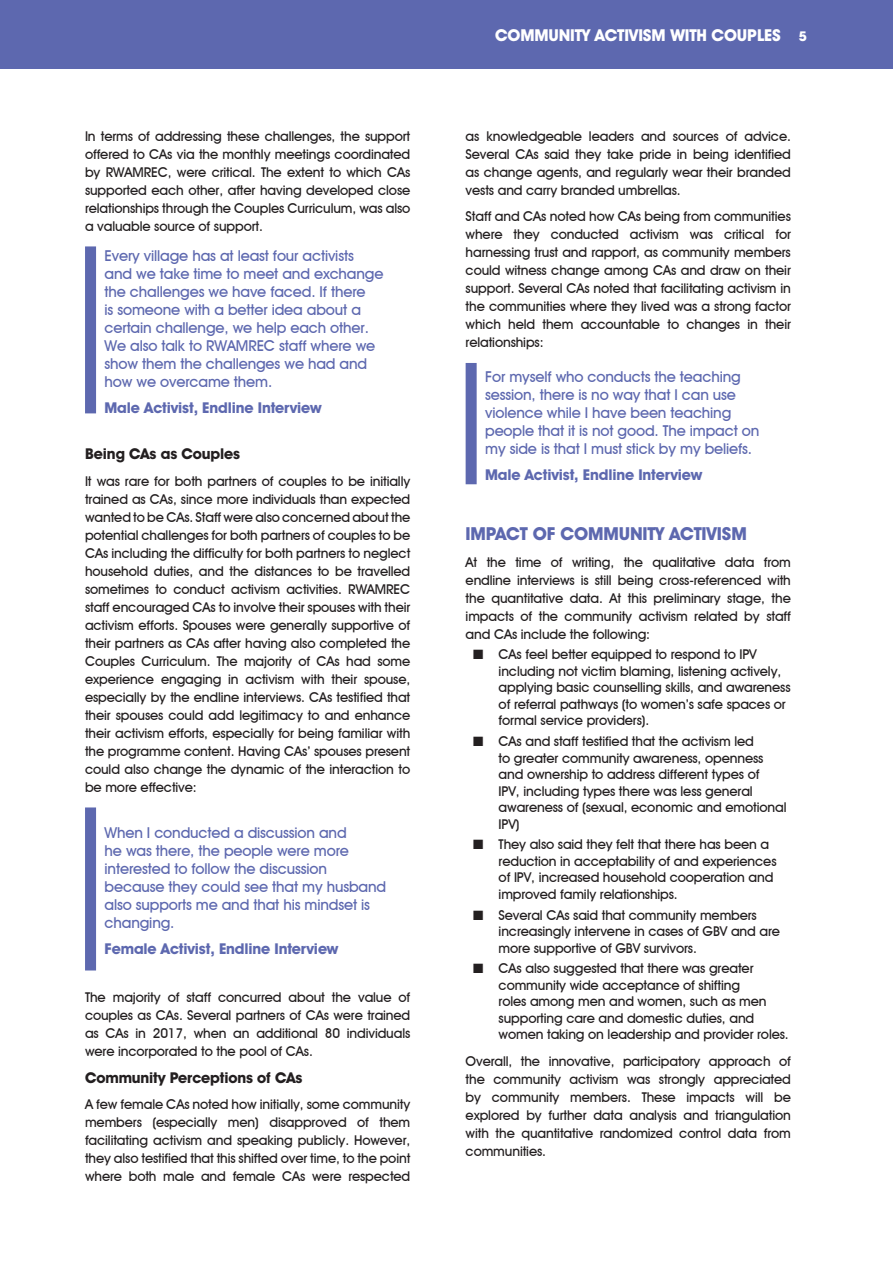
<style>
.page{position:relative;width:893px;height:1263px;background:#fff}
.page>*{position:absolute;margin:0;border:0;box-sizing:border-box;transform-origin:0 0}
.t1{font:700 18px "Avant Garde IT Cby BT";letter-spacing:-.01em;color:#5d68af}
.t2{font:700 16.5px "Avant Garde IT Cby BT";letter-spacing:-.01em;color:#fff}
.t3{font:500 15px/18px "Avant Garde IT Cby BT";letter-spacing:-.01em;color:#5d68af}
.t4{font:700 15px "Avant Garde IT Cby BT";letter-spacing:-.01em;color:#5d68af}
.t5{font:700 15px "Avant Garde IT Cby BT";letter-spacing:-.01em;color:#231f20}
.t6{font:500 13.5px/18px "Avant Garde IT Cby BT";letter-spacing:-.01em;color:#231f20;text-align:justify}
.s1{font-size:13.5px}
</style>
<div class="page">
<div style="left:0;top:0;width:893px;height:69px;background:#5d68af"></div>
<div style="left:85px;top:246px;width:11px;height:167px;background:#5d68af"></div>
<div style="left:85px;top:807px;width:11px;height:163px;background:#5d68af"></div>
<div style="left:466px;top:363px;width:11px;height:121px;background:#5d68af"></div>
<p class="t6" style="left:85px;top:127px;width:327px">In terms of addressing these challenges, the support offered to CAs via the monthly meetings coordinated by RWAMREC, were critical. The extent to which CAs supported each other, after having developed close relationships through the Couples Curriculum, was also a valuable source of support.</p>
<p class="t3" style="left:105px;top:246px;width:280px">Every village has at least four activists and we take time to meet and exchange the challenges we have faced. If there<br>is someone with a better idea about a certain challenge, we help each other.<br>We also talk to RWAMREC staff where we show them the challenges we had and how we overcame them.</p>
<p class="t4" style="left:105px;top:399px;width:218px">Male Activist, Endline Interview</p>
<p class="t5" style="left:85px;top:445px;width:157px">Being CAs as Couples</p>
<p class="t6" style="left:85px;top:472px;width:327px">It was rare for both partners of couples to be initially trained as CAs, since more individuals than expected wanted to be CAs. Staff were also concerned about the potential challenges for both partners of couples to be CAs including the difficulty for both partners to neglect household duties, and the distances to be travelled sometimes to conduct activism activities. RWAMREC staff encouraged CAs to involve their spouses with their activism efforts. Spouses were generally supportive of their partners as CAs after having also completed the Couples Curriculum. The majority of CAs had some experience engaging in activism with their spouse, especially by the endline interviews. CAs testified that their spouses could add legitimacy to and enhance their activism efforts, especially for being familiar with the programme content. Having CAs’ spouses present could also change the dynamic of the interaction to be more effective:</p>
<p class="t3" style="left:105px;top:823px;width:283px">When I conducted a discussion and<br>he was there, the people were more interested to follow the discussion because they could see that my husband also supports me and that his mindset is changing.</p>
<p class="t4" style="left:105px;top:940px;width:235px">Female Activist, Endline Interview</p>
<p class="t6" style="left:85px;top:988px;width:327px">The majority of staff concurred about the value of couples as CAs. Several partners of CAs were trained as CAs in 2017, when an additional 80 individuals were incorporated to the pool of CAs.</p>
<p class="t5" style="left:85px;top:1068px;width:219px">Community Perceptions of CAs</p>
<p class="t6" style="left:85px;top:1095px;width:327px">A few female CAs noted how initially, some community members (especially men) disapproved of them facilitating activism and speaking publicly. However, they also testified that this shifted over time, to the point where both male and female CAs were respected</p>
<p class="t2" style="left:495px;top:25px;width:313px">COMMUNITY ACTIVISM WITH COUPLES <span class="s1">5</span></p>
<p class="t6" style="left:466px;top:127px;width:327px">as knowledgeable leaders and sources of advice.<br>Several CAs said they take pride in being identified as change agents, and regularly wear their branded vests and carry branded umbrellas.</p>
<p class="t6" style="left:466px;top:207px;width:327px">Staff and CAs noted how CAs being from communities where they conducted activism was critical for harnessing trust and rapport, as community members could witness change among CAs and draw on their support. Several CAs noted that facilitating activism in the communities where they lived was a strong factor which held them accountable to changes in their relationships:</p>
<p class="t3" style="left:485px;top:367px;width:276px">For myself who conducts the teaching session, there is no way that I can use violence while I have been teaching people that it is not good. The impact on my side is that I must stick by my beliefs.</p>
<p class="t4" style="left:485px;top:466px;width:218px">Male Activist, Endline Interview</p>
<h1 class="t1" style="left:466px;top:523px;width:283px">IMPACT OF COMMUNITY ACTIVISM</h1>
<p class="t6" style="left:466px;top:553px;width:327px">At the time of writing, the qualitative data from endline interviews is still being cross-referenced with the quantitative data. At this preliminary stage, the impacts of the community activism related by staff and CAs include the following:</p>
<p class="t6" style="left:499px;top:646px;width:294px;line-height:16.5px;text-align:left;text-indent:-26px">■ CAs feel better equipped to respond to IPV including not victim blaming, listening actively, applying basic counselling skills, and awareness of referral pathways (to women’s safe spaces or formal service providers).</p>
<p class="t6" style="left:499px;top:733px;width:289px;line-height:16.5px;text-align:left;text-indent:-26px">■ CAs and staff testified that the activism led<br>to greater community awareness, openness and ownership to address different types of<br>IPV, including types there was less general awareness of (sexual, economic and emotional IPV)</p>
<p class="t6" style="left:499px;top:836px;width:279px;line-height:16.5px;text-align:left;text-indent:-26px">■ They also said they felt that there has been a reduction in acceptability of and experiences of IPV, increased household cooperation and improved family relationships.</p>
<p class="t6" style="left:499px;top:906px;width:283px;line-height:16.5px;text-align:left;text-indent:-26px">■ Several CAs said that community members increasingly intervene in cases of GBV and are more supportive of GBV survivors.</p>
<p class="t6" style="left:499px;top:960px;width:292px;line-height:16.5px;text-align:left;text-indent:-26px">■ CAs also suggested that there was greater community wide acceptance of shifting<br>roles among men and women, such as men supporting care and domestic duties, and women taking on leadership and provider roles.</p>
<p class="t6" style="left:466px;top:1052px;width:327px">Overall, the innovative, participatory approach of the community activism was strongly appreciated by community members. These impacts will be explored by further data analysis and triangulation with the quantitative randomized control data from communities.</p>
</div>
